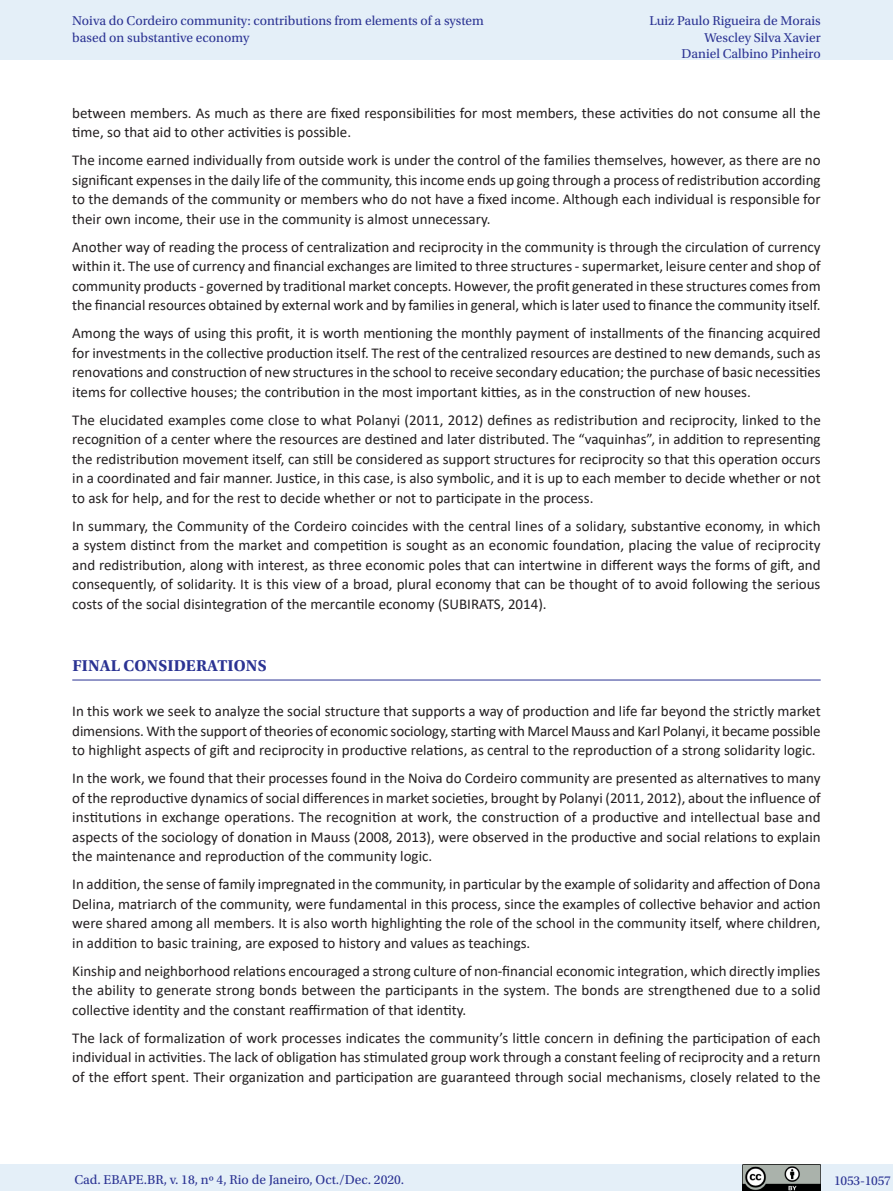
<style>
.page{position:relative;width:893px;height:1191px;background:#fff}
.page>*{position:absolute;margin:0;border:0;box-sizing:border-box;transform-origin:0 0}
._07_1_sub_1{font:700 16.5px "Utopia Std";letter-spacing:.01em;color:#2b3393}
._06_0_texto{font:15px/19.5px "Calibri";color:#231f20;text-align:justify}
.t1{font:13.5px/16.5px "Utopia Std";color:#2b3393}
.t2{font:13.5px "Utopia Std";letter-spacing:-.02em;color:#2b3393}
</style>
<div class="page">
<div style="left:0;top:0;width:893px;height:60px;background:#e4eff8"></div>
<div style="left:0;top:1164px;width:893px;height:27px;background:#e4eff8"></div>
<img style="left:743px;top:1164px;width:78px;height:27px">
<hr style="left:72px;top:679px;width:749px;height:1px;background:#2b3393">
<p class="t1" style="left:72px;top:13px;width:413px">Noiva do Cordeiro community: contributions from elements of a system based on substantive economy</p>
<p class="t1" style="left:649px;top:13px;width:173px;text-align:right">Luiz Paulo Rigueira de Morais<br>Wescley Silva Xavier<br>Daniel Calbino Pinheiro</p>
<p class="_06_0_texto" style="left:72px;top:102px;width:750px">between members. As much as there are fixed responsibilities for most members, these activities do not consume all the time, so that aid to other activities is possible.</p>
<p class="_06_0_texto" style="left:72px;top:150px;width:750px">The income earned individually from outside work is under the control of the families themselves, however, as there are no significant expenses in the daily life of the community, this income ends up going through a process of redistribution according to the demands of the community or members who do not have a fixed income. Although each individual is responsible for their own income, their use in the community is almost unnecessary.</p>
<p class="_06_0_texto" style="left:72px;top:236px;width:750px">Another way of reading the process of centralization and reciprocity in the community is through the circulation of currency within it. The use of currency and financial exchanges are limited to three structures - supermarket, leisure center and shop of community products - governed by traditional market concepts. However, the profit generated in these structures comes from the financial resources obtained by external work and by families in general, which is later used to finance the community itself.</p>
<p class="_06_0_texto" style="left:72px;top:323px;width:750px">Among the ways of using this profit, it is worth mentioning the monthly payment of installments of the financing acquired for investments in the collective production itself. The rest of the centralized resources are destined to new demands, such as renovations and construction of new structures in the school to receive secondary education; the purchase of basic necessities items for collective houses; the contribution in the most important kitties, as in the construction of new houses.</p>
<p class="_06_0_texto" style="left:72px;top:409px;width:750px">The elucidated examples come close to what Polanyi (2011, 2012) defines as redistribution and reciprocity, linked to the recognition of a center where the resources are destined and later distributed. The “vaquinhas”, in addition to representing the redistribution movement itself, can still be considered as support structures for reciprocity so that this operation occurs in a coordinated and fair manner. Justice, in this case, is also symbolic, and it is up to each member to decide whether or not to ask for help, and for the rest to decide whether or not to participate in the process.</p>
<p class="_06_0_texto" style="left:72px;top:515px;width:750px">In summary, the Community of the Cordeiro coincides with the central lines of a solidary, substantive economy, in which a system distinct from the market and competition is sought as an economic foundation, placing the value of reciprocity and redistribution, along with interest, as three economic poles that can intertwine in different ways the forms of gift, and consequently, of solidarity. It is this view of a broad, plural economy that can be thought of to avoid following the serious costs of the social disintegration of the mercantile economy (SUBIRATS, 2014).</p>
<p class="_07_1_sub_1" style="left:72px;top:656px;width:196px">FINAL CONSIDERATIONS</p>
<p class="_06_0_texto" style="left:72px;top:701px;width:750px">In this work we seek to analyze the social structure that supports a way of production and life far beyond the strictly market dimensions. With the support of theories of economic sociology, starting with Marcel Mauss and Karl Polanyi, it became possible to highlight aspects of gift and reciprocity in productive relations, as central to the reproduction of a strong solidarity logic.</p>
<p class="_06_0_texto" style="left:72px;top:768px;width:750px">In the work, we found that their processes found in the Noiva do Cordeiro community are presented as alternatives to many of the reproductive dynamics of social differences in market societies, brought by Polanyi (2011, 2012), about the influence of institutions in exchange operations. The recognition at work, the construction of a productive and intellectual base and aspects of the sociology of donation in Mauss (2008, 2013), were observed in the productive and social relations to explain the maintenance and reproduction of the community logic.</p>
<p class="_06_0_texto" style="left:72px;top:874px;width:750px">In addition, the sense of family impregnated in the community, in particular by the example of solidarity and affection of Dona Delina, matriarch of the community, were fundamental in this process, since the examples of collective behavior and action were shared among all members. It is also worth highlighting the role of the school in the community itself, where children, in addition to basic training, are exposed to history and values as teachings.</p>
<p class="_06_0_texto" style="left:72px;top:960px;width:750px">Kinship and neighborhood relations encouraged a strong culture of non-financial economic integration, which directly implies the ability to generate strong bonds between the participants in the system. The bonds are strengthened due to a solid collective identity and the constant reaffirmation of that identity.</p>
<p class="_06_0_texto" style="left:72px;top:1027px;width:750px">The lack of formalization of work processes indicates the community’s little concern in defining the participation of each individual in activities. The lack of obligation has stimulated group work through a constant feeling of reciprocity and a return of the effort spent. Their organization and participation are guaranteed through social mechanisms, closely related to the</p>
<p class="t1" style="left:74px;top:1171px;width:332px">Cad. EBAPE.BR, v. 18, nº 4, Rio de Janeiro, Oct./Dec. 2020.</p>
<p class="t2" style="left:834px;top:1173px;width:58px">1053-1057</p>
</div>
